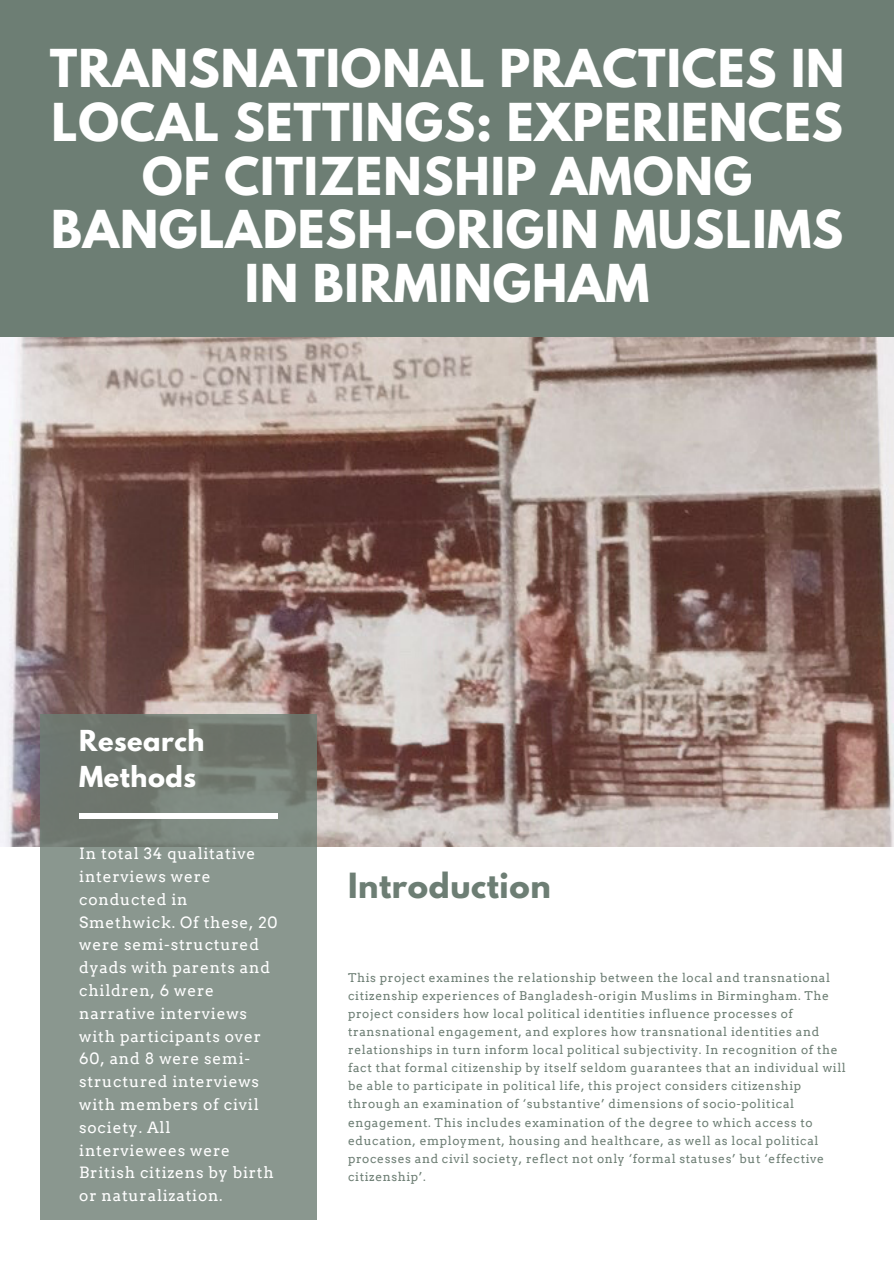
<style>
.page{position:relative;width:894px;height:1264px;background:#fff}
.page>*{position:absolute;margin:0;border:0;box-sizing:border-box;transform-origin:0 0}
.t1{font:700 46.2px/53.8px "League Spartan";letter-spacing:.02em;color:#fff;text-align:center}
.t2{font:700 30.75px "League Spartan";letter-spacing:.02em;color:#6d7e74}
.t3{font:700 25.65px/36.3px "League Spartan";letter-spacing:.02em;color:#fff}
.t4{font:15.6px/22.8px "Arvo";letter-spacing:.05em;color:#fff}
.t5{font:12px/18px "Arvo";letter-spacing:.05em;color:#6d7e74}
</style>
<div class="page">
<img style="left:0;top:336px;width:893px;height:510px">
<div style="left:0;top:0;width:893px;height:336px;background:#6d7e74"></div>
<svg style="left:41px;top:714px;width:275px;height:505px;background:#849088"></svg>
<div style="left:79px;top:813px;width:199px;height:5px;background:#fff"></div>
<h1 class="t1" style="left:50px;top:47px;width:795px">TRANSNATIONAL PRACTICES IN<br>LOCAL SETTINGS: EXPERIENCES<br>OF CITIZENSHIP AMONG<br>BANGLADESH-ORIGIN MUSLIMS<br>IN BIRMINGHAM</h1>
<h3 class="t3" style="left:79px;top:725px;width:127px">Research<br>Methods</h3>
<p class="t4" style="left:79px;top:842px;width:200px">In total 34 qualitative interviews were conducted in<br>Smethwick. Of these, 20 were semi-structured dyads with parents and children, 6 were narrative interviews with participants over<br>60, and 8 were semi&shy;structured interviews with members of civil society. All interviewees were<br>British citizens by birth or naturalization.</p>
<h2 class="t2" style="left:348px;top:870px;width:204px">Introduction</h2>
<p class="t5" style="left:348px;top:968px;width:499px">This project examines the relationship between the local and transnational citizenship experiences of Bangladesh-origin Muslims in Birmingham. The project considers how local political identities influence processes of transnational engagement, and explores how transnational identities and relationships in turn inform local political subjectivity. In recognition of the fact that formal citizenship by itself seldom guarantees that an individual will be able to participate in political life, this project considers citizenship through an examination of ‘substantive’ dimensions of socio-political engagement. This includes examination of the degree to which access to education, employment, housing and healthcare, as well as local political processes and civil society, reflect not only ‘formal statuses’ but ‘effective citizenship’.</p>
</div>
